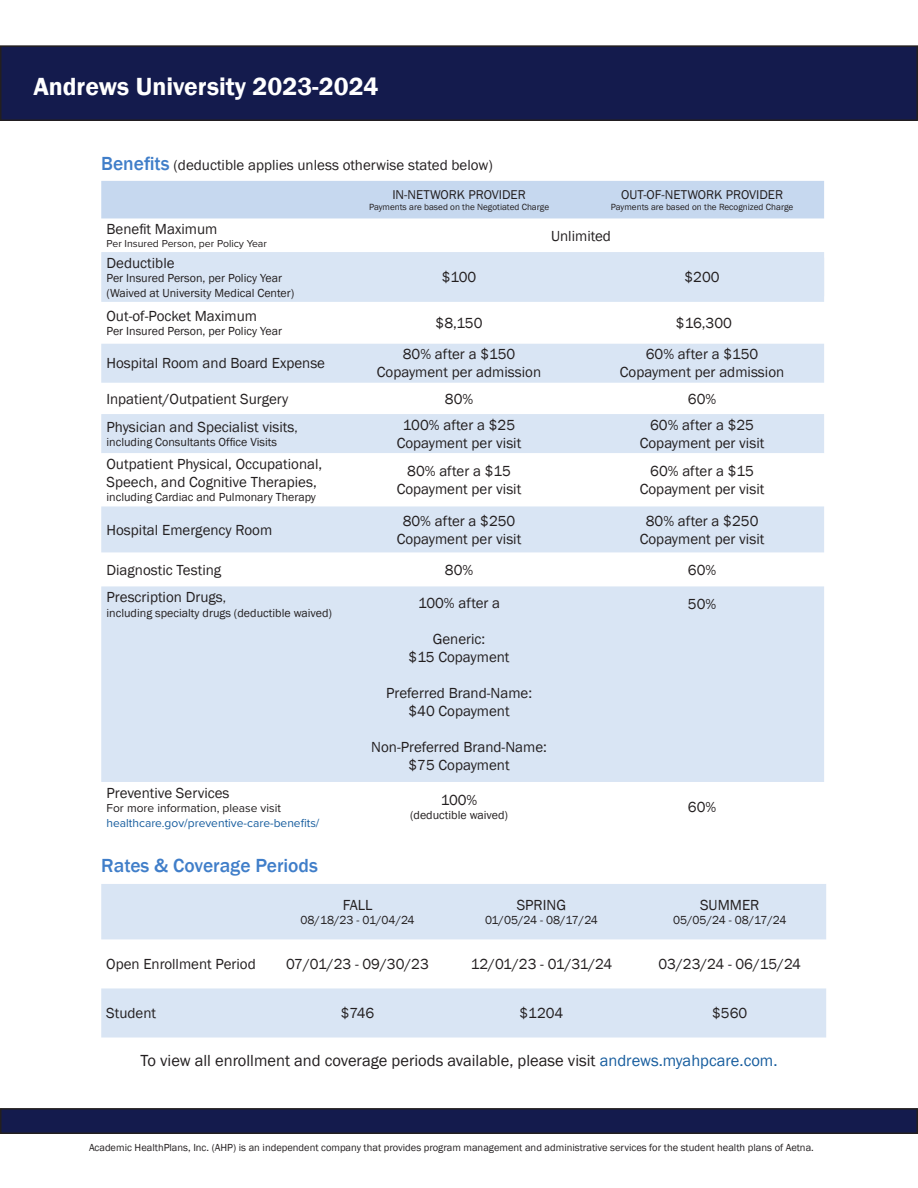
<style>
.page{position:relative;width:918px;height:1188px;background:#fff}
.page>*{position:absolute;margin:0;border:0;box-sizing:border-box;transform-origin:0 0}
.t1{font:600 25.5px "Franklin Gothic";color:#fff}
.Body_-_Heading__blue{font:500 19.5px "Franklin Gothic";color:#407ec9}
.t2{font:16.5px "Franklin Gothic";color:#231f20}
.Table_-_Text__center{font:15px "Franklin Gothic";color:#231f20}
.Table_-_Text__left{font:15px/18px "Franklin Gothic";color:#231f20}
.Body_-_Heading__blue-2{font:15px "Franklin Gothic";color:#231f20}
.Table_-_Text__left-2{font:15px "Franklin Gothic";letter-spacing:-.035em;color:#231f20}
.Table_-_Text__center-2{font:13.05px "Franklin Gothic";color:#231f20}
.Table_-_Text__left-3{font:12px "Franklin Gothic";color:#231f20}
.Table_-_Text__left-4{font:12px/14.4px "Proxima Nova";color:#175d9e}
.Table_-_Text__center-3{font:12px "Franklin Gothic";color:#231f20}
.Table_-_Text__left-5{font:12px "Franklin Gothic";letter-spacing:-.04em;color:#231f20}
.Table_-_Text__left-6{font:12px "Franklin Gothic";letter-spacing:-.02em;color:#231f20}
.t3{font:10.5px "Franklin Gothic";color:#231f20}
.Table_-_Text__left-7{font:10.5px "Proxima Nova";color:#231f20}
.Table_-_Text__center-4{font:9.15px "Franklin Gothic";color:#231f20}
.s1{font-weight:500;font-size:19.5px;color:#407ec9}
.s2{font-size:13.05px}
.s3{color:#231f20}
.s4{color:#175d9e}
</style>
<div class="page">
<div style="left:101px;top:181px;width:723px;height:37px;background:#c6d8ef"></div>
<svg style="left:101px;top:252px;width:723px;height:530px;fill:#d9e5f4"></svg>
<div style="left:338px;top:258px;width:486px;height:38px;background:#d9e5f4"></div>
<svg style="left:101px;top:884px;width:725px;height:154px;fill:#d9e5f4"></svg>
<div style="left:1px;top:46px;width:916px;height:74px;background:#141b4d"></div>
<div style="left:0;top:45px;width:918px;height:76px;border:2px solid #231f20"></div>
<div style="left:1px;top:1109px;width:916px;height:24px;background:#141b4d"></div>
<div style="left:0;top:1108px;width:918px;height:26px;border:2px solid #231f20"></div>
<p class="t1" style="left:33px;top:71px;width:347px">Andrews University 2023-2024</p>
<p class="Body_-_Heading__blue-2" style="left:101px;top:155px;width:393px"><span class="s1">Benefits</span> (deductible applies unless otherwise stated below)</p>
<p class="Table_-_Text__center-2" style="left:392px;top:186px;width:135px">IN-NETWORK PROVIDER</p>
<p class="Table_-_Text__center-4" style="left:369px;top:201px;width:182px">Payments are based on the Negotiated Charge</p>
<p class="Table_-_Text__center-2" style="left:621px;top:186px;width:163px">OUT-OF-NETWORK PROVIDER</p>
<p class="Table_-_Text__center-4" style="left:611px;top:201px;width:184px">Payments are based on the Recognized Charge</p>
<p class="Table_-_Text__left" style="left:107px;top:221px;width:112px">Benefit Maximum</p>
<p class="Table_-_Text__left-7" style="left:107px;top:236px;width:162px">Per Insured Person, per Policy Year</p>
<p class="Table_-_Text__left" style="left:107px;top:254px;width:70px">Deductible</p>
<p class="Table_-_Text__left-3" style="left:107px;top:271px;width:177px">Per Insured Person, per Policy Year</p>
<p class="Table_-_Text__left-3" style="left:107px;top:285px;width:189px">(Waived at University Medical Center)</p>
<p class="Table_-_Text__left" style="left:107px;top:307px;width:152px">Out-of-Pocket Maximum</p>
<p class="Table_-_Text__left-3" style="left:107px;top:324px;width:177px">Per Insured Person, per Policy Year</p>
<p class="Table_-_Text__left" style="left:107px;top:355px;width:220px">Hospital Room and Board Expense</p>
<p class="Table_-_Text__center" style="left:551px;top:226px;width:61px">Unlimited</p>
<p class="Table_-_Text__center" style="left:442px;top:268px;width:36px">$100</p>
<p class="Table_-_Text__center" style="left:685px;top:268px;width:37px">$200</p>
<p class="Table_-_Text__center" style="left:436px;top:314px;width:48px">$8,150</p>
<p class="Table_-_Text__center" style="left:676px;top:314px;width:57px">$16,300</p>
<p class="Table_-_Text__center" style="left:403px;top:345px;width:114px">80% after a $150</p>
<p class="Table_-_Text__center" style="left:377px;top:363px;width:166px">Copayment per admission</p>
<p class="Table_-_Text__center" style="left:646px;top:345px;width:114px">60% after a $150</p>
<p class="Table_-_Text__center" style="left:620px;top:363px;width:166px">Copayment per admission</p>
<p class="Table_-_Text__left" style="left:107px;top:390px;width:183px">Inpatient/Outpatient Surgery</p>
<p class="Table_-_Text__center" style="left:445px;top:389px;width:30px">80%</p>
<p class="Table_-_Text__center" style="left:688px;top:389px;width:30px">60%</p>
<p class="Table_-_Text__left" style="left:107px;top:418px;width:193px">Physician and Specialist visits<span class="s2">,</span></p>
<p class="Table_-_Text__left-3" style="left:107px;top:435px;width:172px">including Consultants Office Visits</p>
<p class="Table_-_Text__center" style="left:403px;top:416px;width:114px">100% after a $25</p>
<p class="Table_-_Text__center" style="left:397px;top:434px;width:126px">Copayment per visit</p>
<p class="Table_-_Text__center" style="left:650px;top:416px;width:105px">60% after a $25</p>
<p class="Table_-_Text__center" style="left:640px;top:434px;width:126px">Copayment per visit</p>
<p class="Table_-_Text__left" style="left:107px;top:455px;width:217px">Outpatient Physical, Occupational,<br>Speech, and Cognitive Therapies,</p>
<p class="Table_-_Text__left-3" style="left:107px;top:490px;width:211px">including Cardiac and Pulmonary Therapy</p>
<p class="Table_-_Text__left" style="left:107px;top:521px;width:167px">Hospital Emergency Room</p>
<p class="Table_-_Text__center" style="left:407px;top:462px;width:105px">80% after a $15</p>
<p class="Table_-_Text__center" style="left:397px;top:480px;width:126px">Copayment per visit</p>
<p class="Table_-_Text__center" style="left:403px;top:511px;width:114px">80% after a $250</p>
<p class="Table_-_Text__center" style="left:397px;top:529px;width:126px">Copayment per visit</p>
<p class="Table_-_Text__center" style="left:650px;top:462px;width:105px">60% after a $15</p>
<p class="Table_-_Text__center" style="left:640px;top:480px;width:126px">Copayment per visit</p>
<p class="Table_-_Text__center" style="left:646px;top:511px;width:114px">80% after a $250</p>
<p class="Table_-_Text__center" style="left:640px;top:529px;width:126px">Copayment per visit</p>
<p class="Table_-_Text__left" style="left:107px;top:561px;width:116px">Diagnostic Testing</p>
<p class="Table_-_Text__center" style="left:445px;top:560px;width:30px">80%</p>
<p class="Table_-_Text__center" style="left:688px;top:560px;width:30px">60%</p>
<p class="Table_-_Text__left" style="left:107px;top:589px;width:121px">Prescription Drugs<span class="s2">,</span></p>
<p class="Table_-_Text__left-3" style="left:107px;top:605px;width:227px">including specialty drugs (deductible waived)</p>
<p class="Table_-_Text__center" style="left:418px;top:594px;width:84px">100% after a</p>
<p class="Table_-_Text__center" style="left:433px;top:630px;width:54px">Generic:</p>
<p class="Table_-_Text__center" style="left:409px;top:648px;width:103px">$15 Copayment</p>
<p class="Table_-_Text__center" style="left:386px;top:684px;width:148px">Preferred Brand-Name:</p>
<p class="Table_-_Text__center" style="left:408px;top:702px;width:103px">$40 Copayment</p>
<p class="Table_-_Text__center" style="left:371px;top:738px;width:177px">Non-Preferred Brand-Name:</p>
<p class="Table_-_Text__center" style="left:408px;top:756px;width:103px">$75 Copayment</p>
<p class="Table_-_Text__center" style="left:688px;top:595px;width:30px">50%</p>
<p class="Table_-_Text__left" style="left:107px;top:784px;width:125px">Preventive Services</p>
<p class="Table_-_Text__left-4" style="left:107px;top:800px;width:214px"><span class="s3">For more information, please visit </span>healthcare.gov/preventive-care-benefits/</p>
<p class="Body_-_Heading__blue" style="left:101px;top:854px;width:218px">Rates &amp; Coverage Periods</p>
<p class="Table_-_Text__center" style="left:441px;top:791px;width:38px">100%</p>
<p class="Table_-_Text__center-3" style="left:410px;top:808px;width:100px">(deductible waived)</p>
<p class="Table_-_Text__left" style="left:343px;top:896px;width:31px">FALL</p>
<p class="Table_-_Text__left-3" style="left:301px;top:913px;width:116px">08/18/23 - 01/04/24</p>
<p class="Table_-_Text__left" style="left:517px;top:896px;width:51px">SPRING</p>
<p class="Table_-_Text__left-5" style="left:485px;top:913px;width:114px">01/05/24 - 08/17/24</p>
<p class="Table_-_Text__center" style="left:688px;top:798px;width:30px">60%</p>
<p class="Table_-_Text__left" style="left:700px;top:896px;width:61px">SUMMER</p>
<p class="Table_-_Text__left-6" style="left:673px;top:913px;width:115px">05/05/24 - 08/17/24</p>
<p class="Table_-_Text__left" style="left:106px;top:956px;width:151px">Open Enrollment Period</p>
<p class="Table_-_Text__left" style="left:286px;top:956px;width:144px">07/01/23 - 09/30/23</p>
<p class="Table_-_Text__left-2" style="left:471px;top:955px;width:143px">12/01/23 - 01/31/24</p>
<p class="Table_-_Text__left" style="left:659px;top:956px;width:144px">03/23/24 - 06/15/24</p>
<p class="Table_-_Text__left" style="left:106px;top:1005px;width:51px">Student</p>
<p class="Table_-_Text__left" style="left:341px;top:1005px;width:35px">$746</p>
<p class="Table_-_Text__left" style="left:519px;top:1005px;width:45px">$1204</p>
<p class="Table_-_Text__left" style="left:712px;top:1005px;width:37px">$560</p>
<p class="t2" style="left:141px;top:1050px;width:638px">To view all enrollment and coverage periods available, please visit <span class="s4">andrews.myahpcare.com.</span></p>
<p class="t3" style="left:89px;top:1141px;width:726px">Academic HealthPlans, Inc. (AHP) is an independent company that provides program management and administrative services for the student health plans of Aetna.</p>
</div>
